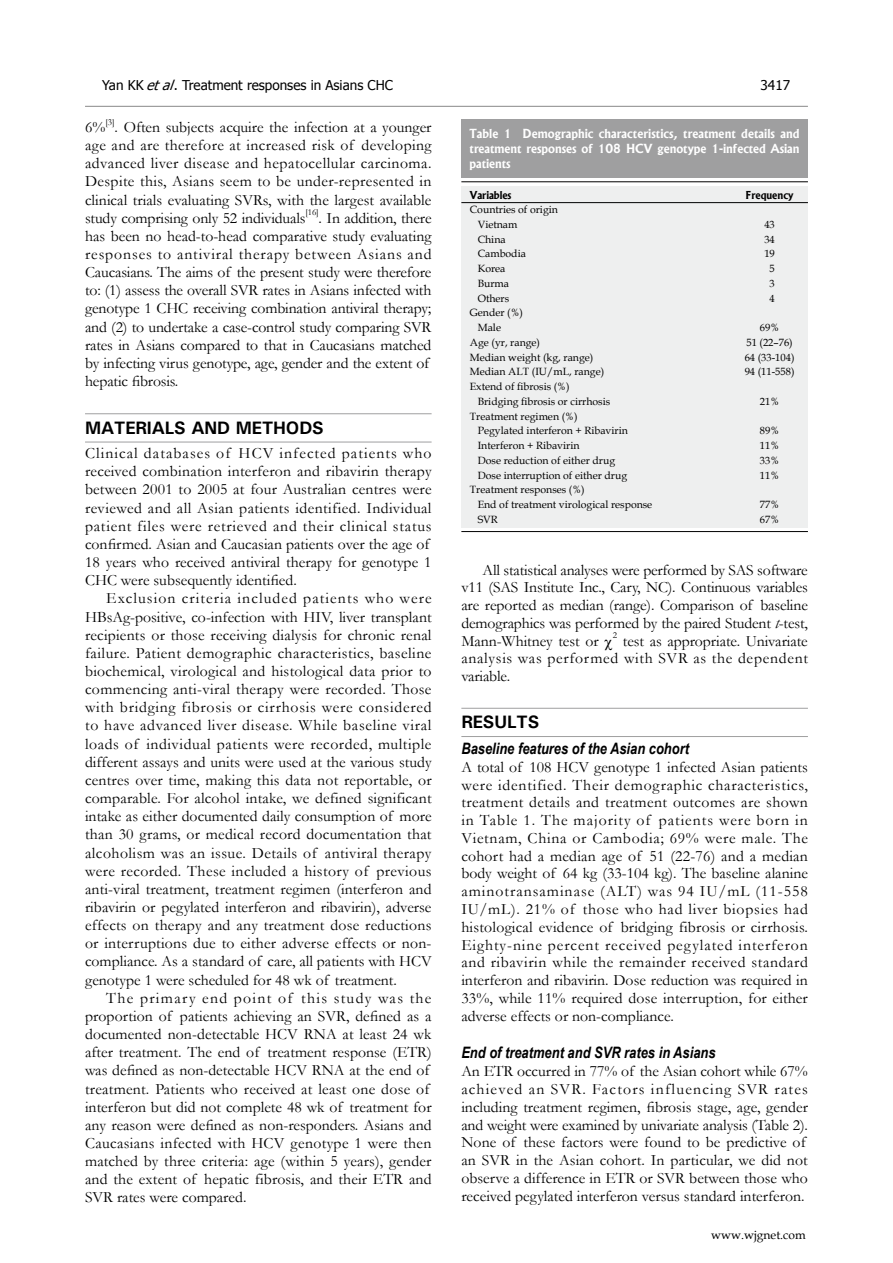
<style>
.page{position:relative;width:893px;height:1263px;background:#fff}
.page>*{position:absolute;margin:0;border:0;box-sizing:border-box;transform-origin:0 0}
.t1{font:700 18px "Univers";letter-spacing:-.01em;color:#000}
.t2{font:15.75px/18.1px "Garamond";color:#000;text-align:justify}
.t3{font:italic 700 15.75px "Arial Narrow";color:#000}
.t4{font:13.5px "Tahoma";color:#000}
.t5{font:700 12px/15px "Albertus";color:#fff;text-align:justify}
.t6{font:12px "Book Antiqua";color:#000}
.t7{font:10.5px/14.7px "Book Antiqua";color:#000}
.t8{font:700 10.5px "Albertus";color:#000}
.t9{font:9.15px "Garamond";color:#000}
.s1{font-style:italic}
</style>
<div class="page">
<hr style="left:85px;top:106px;width:723px;height:1px;background:#898989">
<div style="left:461px;top:119px;width:347px;height:58px;background:#9f9fa0"></div>
<div style="left:461px;top:186px;width:347px;height:341px;background:#eeefef"></div>
<hr style="left:461px;top:181px;width:347px;height:1px;background:#000">
<hr style="left:461px;top:202px;width:347px;height:1px;background:#000">
<hr style="left:461px;top:531px;width:347px;height:1px;background:#000">
<hr style="left:85px;top:413px;width:347px;height:1px;background:#9f9fa0">
<hr style="left:85px;top:442px;width:347px;height:1px;background:#9f9fa0">
<hr style="left:461px;top:708px;width:347px;height:1px;background:#9f9fa0">
<hr style="left:461px;top:736px;width:347px;height:1px;background:#9f9fa0">
<p class="t4" style="left:102px;top:76px;width:292px">Yan KK <span class="s1">etal</span>. Treatment responses in Asians CHC</p>
<p class="t4" style="left:761px;top:76px;width:31px">3417</p>
<p class="t2" style="left:85px;top:117px;width:22px">6%</p>
<p class="t9" style="left:105px;top:116px;width:11px">[3]</p>
<p class="t2" style="left:85px;top:117px;width:348px;text-indent:30px">. Often subjects acquire the infection at a younger age and are therefore at increased risk of developing advanced liver disease and hepatocellular carcinoma.<br>Despite this, Asians seem to be under-represented in clinical trials evaluating SVRs, with the largest available study comprising only 52 individuals</p>
<p class="t9" style="left:305px;top:206px;width:15px">[16]</p>
<p class="t2" style="left:85px;top:208px;width:348px;text-align:left;text-indent:234px">. In addition, there has been no head-to-head comparative study evaluating responses to antiviral therapy between Asians and Caucasians. The aims of the present study were therefore to: (1) assess the overall SVR rates in Asians infected with genotype 1 CHC receiving combination antiviral therapy; and (2) to undertake a case-control study comparing SVR rates in Asians compared to that in Caucasians matched by infecting virus genotype, age, gender and the extent of hepatic fibrosis.</p>
<p class="t1" style="left:85px;top:416px;width:240px">MATERIALS AND METHODS</p>
<p class="t2" style="left:85px;top:444px;width:348px;text-align:left">Clinical databases of HCV infected patients who received combination interferon and ribavirin therapy between 2001 to 2005 at four Australian centres were reviewed and all Asian patients identified. Individual patient files were retrieved and their clinical status confirmed. Asian and Caucasian patients over the age of 18 years who received antiviral therapy for genotype 1<br>CHC were subsequently identified.</p>
<p class="t2" style="left:85px;top:589px;width:348px;text-indent:21px">Exclusion criteria included patients who were HBsAg-positive, co-infection with HIV, liver transplant recipients or those receiving dialysis for chronic renal failure. Patient demographic characteristics, baseline biochemical, virological and histological data prior to commencing anti-viral therapy were recorded. Those with bridging fibrosis or cirrhosis were considered to have advanced liver disease. While baseline viral loads of individual patients were recorded, multiple different assays and units were used at the various study centres over time, making this data not reportable, or comparable. For alcohol intake, we defined significant intake as either documented daily consumption of more than 30 grams, or medical record documentation that alcoholism was an issue. Details of antiviral therapy were recorded. These included a history of previous anti-viral treatment, treatment regimen (interferon and ribavirin or pegylated interferon and ribavirin), adverse effects on therapy and any treatment dose reductions or interruptions due to either adverse effects or non&shy;compliance. As a standard of care, all patients with HCV genotype 1 were scheduled for 48 wk of treatment.</p>
<p class="t2" style="left:85px;top:988px;width:348px;text-align:left;text-indent:21px">The primary end point of this study was the proportion of patients achieving an SVR, defined as a documented non-detectable HCV RNA at least 24 wk after treatment. The end of treatment response (ETR) was defined as non-detectable HCV RNA at the end of treatment. Patients who received at least one dose of interferon but did not complete 48 wk of treatment for any reason were defined as non-responders. Asians and Caucasians infected with HCV genotype 1 were then matched by three criteria: age (within 5 years), gender and the extent of hepatic fibrosis, and their ETR and SVR rates were compared.</p>
<p class="t5" style="left:470px;top:126px;width:331px">Table 1 Demographic characteristics, treatment details and treatment responses of 108 HCV genotype 1-infected Asian patients</p>
<p class="t8" style="left:470px;top:188px;width:43px">Variables</p>
<p class="t8" style="left:746px;top:188px;width:50px">Frequency</p>
<p class="t7" style="left:478px;top:202px;width:82px;text-indent:-8px">Countries of origin<br>Vietnam</p>
<p class="t7" style="left:764px;top:217px;width:12px">43</p>
<p class="t7" style="left:478px;top:231px;width:29px">China</p>
<p class="t7" style="left:764px;top:231px;width:12px">34</p>
<p class="t7" style="left:478px;top:246px;width:50px">Cambodia</p>
<p class="t7" style="left:764px;top:246px;width:12px">19</p>
<p class="t7" style="left:478px;top:261px;width:29px">Korea</p>
<p class="t7" style="left:770px;top:261px;width:7px">5</p>
<p class="t7" style="left:478px;top:276px;width:33px">Burma</p>
<p class="t7" style="left:770px;top:276px;width:7px">3</p>
<p class="t7" style="left:478px;top:290px;width:33px">Others</p>
<p class="t7" style="left:770px;top:290px;width:7px">4</p>
<p class="t7" style="left:478px;top:305px;width:47px;text-indent:-8px">Gender (%)<br>Male</p>
<p class="t7" style="left:760px;top:320px;width:21px">69%</p>
<p class="t7" style="left:470px;top:335px;width:72px">Age (yr, range)</p>
<p class="t7" style="left:746px;top:335px;width:48px">51 (22–76)</p>
<p class="t7" style="left:470px;top:349px;width:125px">Median weight (kg, range)</p>
<p class="t7" style="left:745px;top:349px;width:51px">64 (33-104)</p>
<p class="t7" style="left:470px;top:364px;width:136px">Median ALT (IU/mL, range)</p>
<p class="t7" style="left:745px;top:364px;width:51px">94 (11-558)</p>
<p class="t7" style="left:478px;top:379px;width:134px;text-indent:-8px">Extend of fibrosis (%)<br>Bridging fibrosis or cirrhosis</p>
<p class="t7" style="left:760px;top:394px;width:21px">21%</p>
<p class="t7" style="left:478px;top:408px;width:152px;text-indent:-8px">Treatment regimen (%)<br>Pegylated interferon + Ribavirin</p>
<p class="t7" style="left:760px;top:423px;width:21px">89%</p>
<p class="t7" style="left:478px;top:438px;width:103px">Interferon + Ribavirin</p>
<p class="t7" style="left:760px;top:438px;width:21px">11%</p>
<p class="t7" style="left:478px;top:453px;width:139px">Dose reduction of either drug</p>
<p class="t7" style="left:760px;top:453px;width:21px">33%</p>
<p class="t7" style="left:478px;top:467px;width:151px">Dose interruption of either drug</p>
<p class="t7" style="left:760px;top:467px;width:21px">11%</p>
<p class="t7" style="left:478px;top:482px;width:176px;text-indent:-8px">Treatment responses (%)<br>End of treatment virological response</p>
<p class="t7" style="left:760px;top:497px;width:21px">77%</p>
<p class="t7" style="left:478px;top:512px;width:22px">SVR</p>
<p class="t7" style="left:760px;top:512px;width:21px">67%</p>
<p class="t2" style="left:461px;top:560px;width:348px;line-height:17.7px;text-indent:21px">All statistical analyses were performed by SAS software v11 (SAS Institute Inc., Cary, NC). Continuous variables are reported as median (range). Comparison of baseline demographics was performed by the paired Student <span class="s1">t</span>-test, Mann-Whitney test or</p>
<p class="t9" style="left:613px;top:629px;width:6px">2</p>
<p class="t2" style="left:461px;top:631px;width:348px;line-height:17.7px;text-indent:161px">test as appropriate. Univariate analysis was performed with SVR as the dependent variable.</p>
<p class="t1" style="left:461px;top:711px;width:79px">RESULTS</p>
<p class="t3" style="left:461px;top:736px;width:229px">Baseline features of the Asian cohort</p>
<p class="t2" style="left:461px;top:757px;width:348px">A total of 108 HCV genotype 1 infected Asian patients were identified. Their demographic characteristics, treatment details and treatment outcomes are shown in Table 1. The majority of patients were born in Vietnam, China or Cambodia; 69% were male. The cohort had a median age of 51 (22-76) and a median body weight of 64 kg (33-104 kg). The baseline alanine aminotransaminase (ALT) was 94 IU/mL (11-558<br>IU/mL). 21% of those who had liver biopsies had histological evidence of bridging fibrosis or cirrhosis.<br>Eighty-nine percent received pegylated interferon and ribavirin while the remainder received standard interferon and ribavirin. Dose reduction was required in 33%, while 11% required dose interruption, for either adverse effects or non-compliance.</p>
<p class="t3" style="left:461px;top:1040px;width:256px">End of treatment and SVR rates in Asians</p>
<p class="t2" style="left:461px;top:1062px;width:348px;text-align:left">An ETR occurred in 77% of the Asian cohort while 67% achieved an SVR. Factors influencing SVR rates including treatment regimen, fibrosis stage, age, gender and weight were examined by univariate analysis (Table 2).<br>None of these factors were found to be predictive of an SVR in the Asian cohort. In particular, we did not observe a difference in ETR or SVR between those who received pegylated interferon versus standard interferon.</p>
<p class="t6" style="left:711px;top:1226px;width:96px">www.wjgnet.com</p>
</div>
